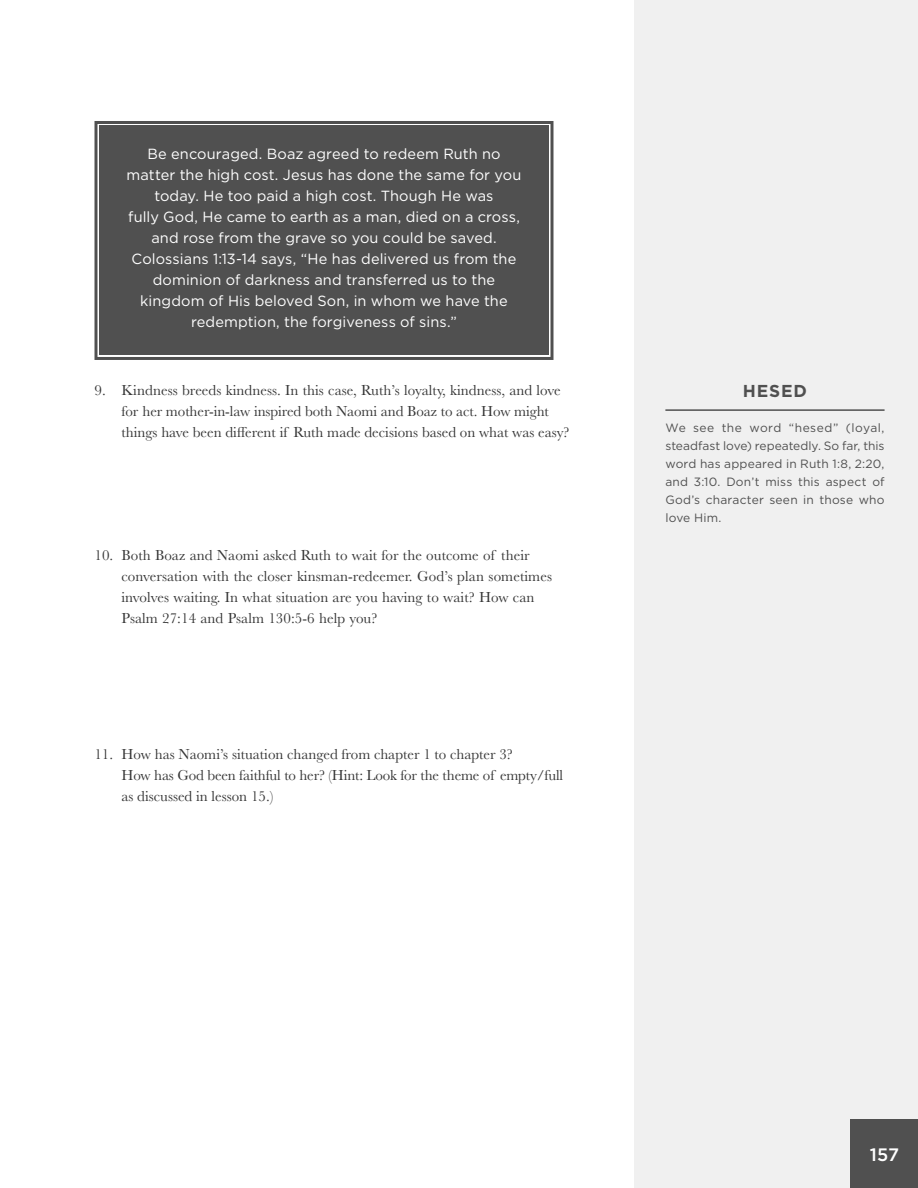
<style>
.page{position:relative;width:918px;height:1188px;background:#fff}
.page>*{position:absolute;margin:0;border:0;box-sizing:border-box;transform-origin:0 0}
.t1{font:500 18px "Gotham";color:#fff}
.t2{font:700 17.25px "Gotham";letter-spacing:.05em;color:#505050}
.t3{font:15px/21px "Baskerville";color:#353535}
.t4{font:14.7px/21px "Gotham";letter-spacing:.005em;color:#fff;text-align:center}
.t5{font:12px/18px "Gotham";letter-spacing:.015em;color:#505050;text-align:justify}
</style>
<div class="page">
<div style="left:634px;top:0;width:284px;height:1188px;background:#f0f0f0"></div>
<div style="left:850px;top:1120px;width:68px;height:68px;background:#505050"></div>
<hr style="left:665px;top:409px;width:220px;height:2px;background:#505050">
<div style="left:94px;top:121px;width:460px;height:239px;background:#505050"></div>
<div style="left:101px;top:127px;width:446px;height:227px;border:3px solid #505050"></div>
<p class="t4" style="left:127px;top:143px;width:396px">Be encouraged. Boaz agreed to redeem Ruth no matter the high cost. Jesus has done the same for you today. He too paid a high cost. Though He was<br>fully God, He came to earth as a man, died on a cross, and rose from the grave so you could be saved.<br>Colossians 1:13-14 says, “He has delivered us from the dominion of darkness and transferred us to the kingdom of His beloved Son, in whom we have the redemption, the forgiveness of sins.”</p>
<p class="t3" style="left:122px;top:380px;width:450px;text-indent:-27px">9. Kindness breeds kindness. In this case, Ruth’s loyalty, kindness, and love for her mother-in-law inspired both Naomi and Boaz to act. How might things have been different if Ruth made decisions based on what was easy?</p>
<p class="t3" style="left:121px;top:544px;width:432px;text-indent:-27px">10. Both Boaz and Naomi asked Ruth to wait for the outcome of their conversation with the closer kinsman-redeemer. God’s plan sometimes involves waiting. In what situation are you having to wait? How can Psalm 27:14 and Psalm 130:5-6 help you?</p>
<p class="t3" style="left:121px;top:744px;width:443px;text-indent:-27px">11. How has Naomi’s situation changed from chapter 1 to chapter 3?<br>How has God been faithful to her? (Hint: Look for the theme of empty/full as discussed in lesson 15.)</p>
<p class="t2" style="left:743px;top:381px;width:66px">HESED</p>
<p class="t5" style="left:665px;top:418px;width:221px">We see the word “hesed” (loyal, steadfast love) repeatedly. So far, this word has appeared in Ruth 1:8, 2:20, and 3:10. Don’t miss this aspect of God’s character seen in those who love Him.</p>
<p class="t1" style="left:870px;top:1144px;width:31px">157</p>
</div>
